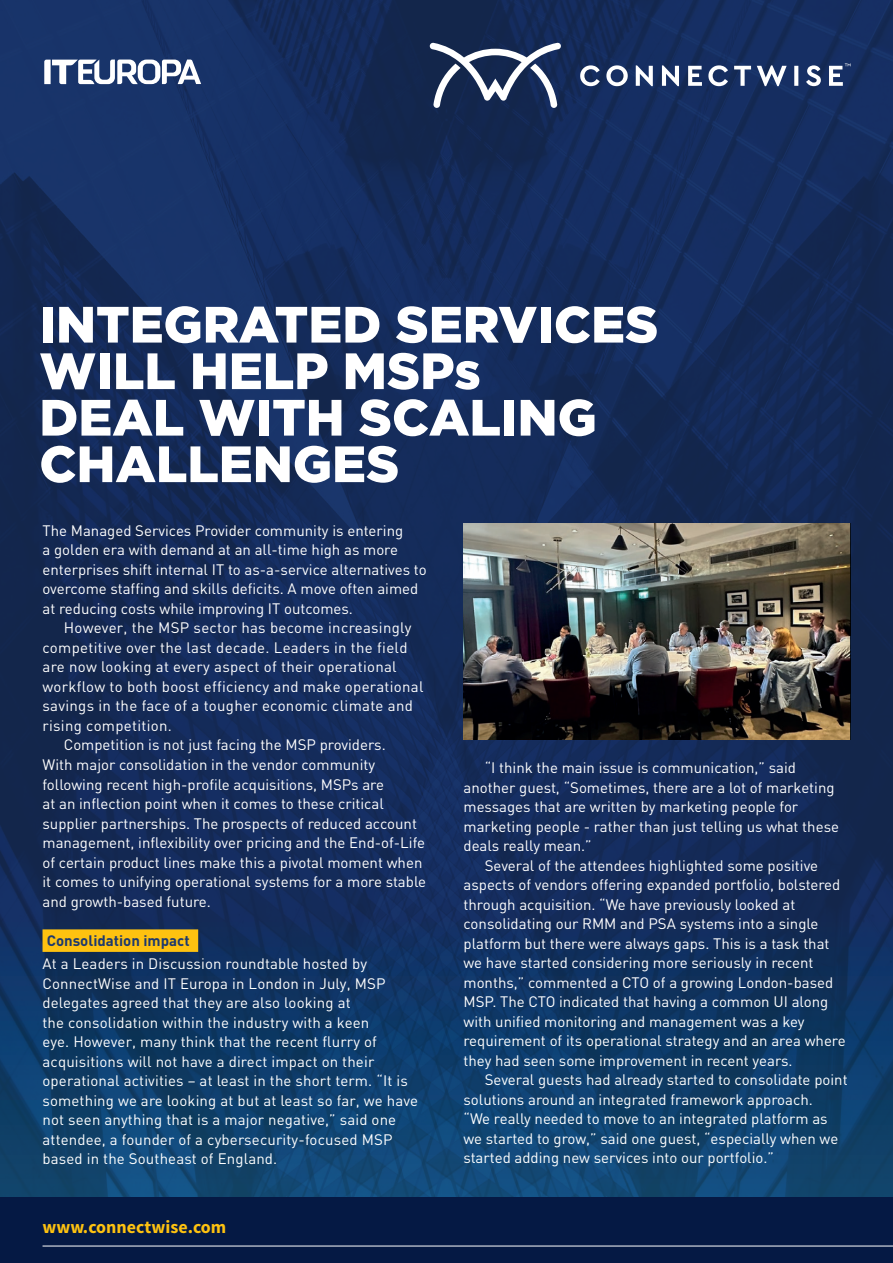
<style>
.page{position:relative;width:893px;height:1263px;background:#fff}
.page>*{position:absolute;margin:0;border:0;box-sizing:border-box;transform-origin:0 0}
.t1{font:900 51px/46.5px "Gotham";color:#fff}
.t2{font:700 18px "Source Sans Pro";color:#fec210}
.t3{font:15px/19.5px "DIN";color:#fff}
.t4{font:15px "DIN";letter-spacing:.02em;color:#fff}
.t5{font:700 15px "DIN";color:#1d396e}
</style>
<div class="page">
<img style="left:0;top:0;width:893px;height:1198px">
<div style="left:0;top:1198px;width:893px;height:65px;background:#051944"></div>
<div style="left:43px;top:929px;width:155px;height:23px;background:#fec210"></div>
<svg style="left:429px;top:43px;width:421px;height:65px;background:#394c74"></svg>
<img style="left:463px;top:524px;width:387px;height:216px">
<svg style="left:44px;top:60px;width:157px;height:24px"></svg>
<hr style="left:43px;top:1246px;width:850px;height:1px;background:#fff">
<h1 class="t1" style="left:39px;top:301px;width:620px">INTEGRATED SERVICES<br>WILL HELP MSPs<br>DEAL WITH SCALING<br>CHALLENGES</h1>
<p class="t3" style="left:43px;top:520px;width:386px">The Managed Services Provider community is entering<br>a golden era with demand at an all-time high as more enterprises shift internal IT to as-a-service alternatives to overcome staffing and skills deficits. A move often aimed at reducing costs while improving IT outcomes.</p>
<p class="t4" style="left:64px;top:619px;width:349px">However, the MSP sector has become increasingly</p>
<p class="t4" style="left:43px;top:638px;width:367px">competitive over the last decade. Leaders in the field</p>
<p class="t4" style="left:43px;top:658px;width:356px">are now looking at every aspect of their operational</p>
<p class="t4" style="left:43px;top:677px;width:383px">workflow to both boost efficiency and make operational</p>
<p class="t4" style="left:43px;top:697px;width:372px">savings in the face of a tougher economic climate and</p>
<p class="t4" style="left:43px;top:716px;width:131px">rising competition.</p>
<p class="t3" style="left:64px;top:735px;width:323px">Competition is not just facing the MSP providers.</p>
<p class="t3" style="left:43px;top:754px;width:334px">With major consolidation in the vendor community</p>
<p class="t3" style="left:43px;top:774px;width:343px">following recent high-profile acquisitions, MSPs are</p>
<p class="t3" style="left:43px;top:793px;width:343px">at an inflection point when it comes to these critical</p>
<p class="t3" style="left:43px;top:813px;width:376px">supplier partnerships. The prospects of reduced account</p>
<p class="t3" style="left:43px;top:832px;width:384px">management, inflexibility over pricing and the End-of-Life</p>
<p class="t3" style="left:43px;top:852px;width:381px">of certain product lines make this a pivotal moment when</p>
<p class="t3" style="left:43px;top:871px;width:385px">it comes to unifying operational systems for a more stable</p>
<p class="t3" style="left:43px;top:891px;width:170px">and growth-based future.</p>
<p class="t5" style="left:47px;top:930px;width:144px">Consolidation impact</p>
<p class="t3" style="left:43px;top:954px;width:377px">At a Leaders in Discussion roundtable hosted by ConnectWise and IT Europa in London in July, MSP delegates agreed that they are also looking at<br>the consolidation within the industry with a keen<br>eye. However, many think that the recent flurry of acquisitions will not have a direct impact on their operational activities – at least in the short term. “It is something we are looking at but at least so far, we have not seen anything that is a major negative,” said one attendee, a founder of a cybersecurity-focused MSP based in the Southeast of England.</p>
<p class="t2" style="left:43px;top:1215px;width:185px">www.connectwise.com</p>
<p class="t3" style="left:463px;top:758px;width:377px;text-indent:21px">“I think the main issue is communication,” said another guest, “Sometimes, there are a lot of marketing messages that are written by marketing people for marketing people - rather than just telling us what these deals really mean.”</p>
<p class="t3" style="left:463px;top:855px;width:384px;text-indent:21px">Several of the attendees highlighted some positive aspects of vendors offering expanded portfolio, bolstered through acquisition. “We have previously looked at consolidating our RMM and PSA systems into a single platform but there were always gaps. This is a task that we have started considering more seriously in recent months,” commented a CTO of a growing London-based MSP. The CTO indicated that having a common UI along with unified monitoring and management was a key requirement of its operational strategy and an area where they had seen some improvement in recent years.</p>
<p class="t3" style="left:463px;top:1070px;width:386px;text-indent:21px">Several guests had already started to consolidate point solutions around an integrated framework approach.<br>“We really needed to move to an integrated platform as we started to grow,” said one guest, “especially when we started adding new services into our portfolio.”</p>
</div>
